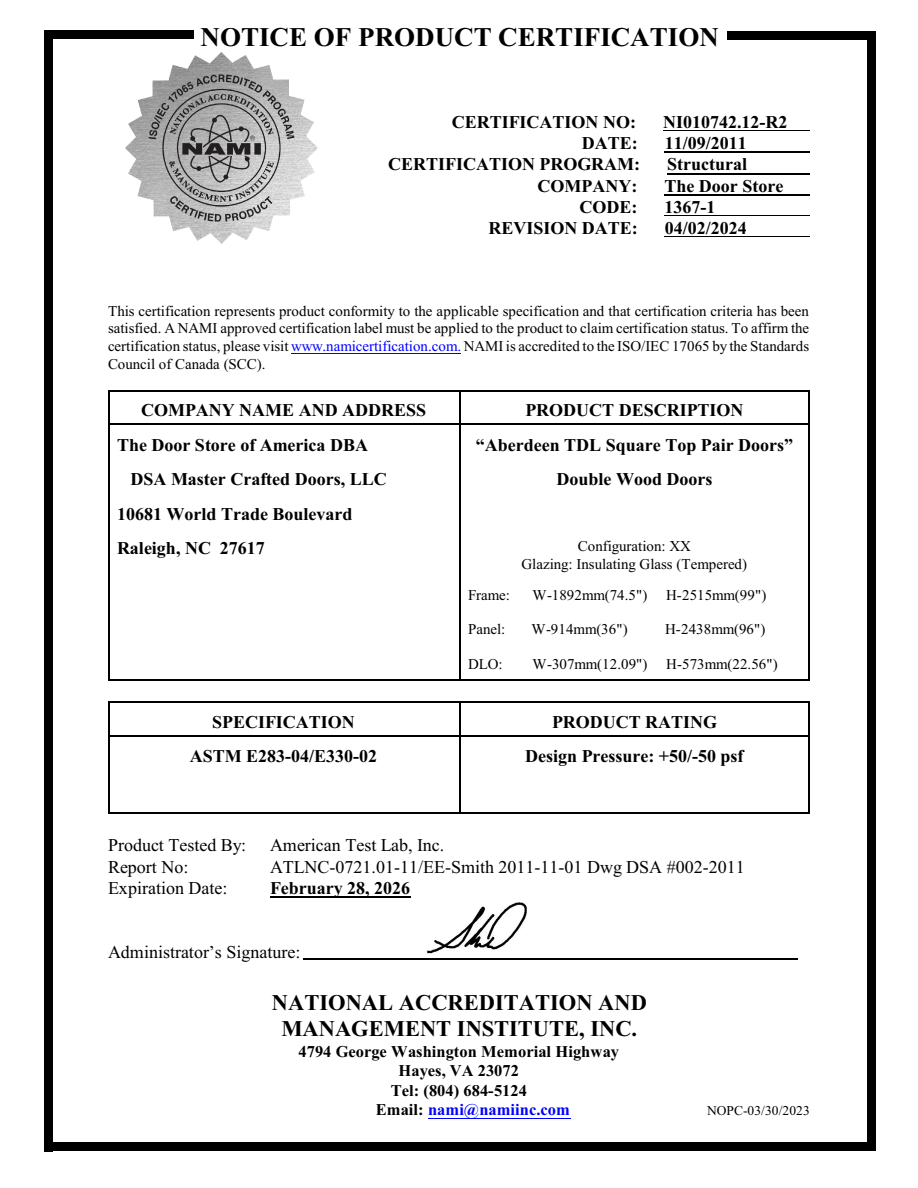
<style>
.page{position:relative;width:918px;height:1188px;background:#fff}
.page>*{position:absolute;margin:0;border:0;box-sizing:border-box;transform-origin:0 0}
.t1{font:700 27px "Times New Roman";color:#000}
.t2{font:700 22.5px/26.2px "Times New Roman";color:#000;text-align:center}
.t3{font:700 18px/34.5px "Times New Roman";color:#000}
.t4{font:18px "Times New Roman";color:#000}
.t5{font:700 16.5px "Times New Roman";color:#000}
.t6{font:700 16.5px "Times New Roman";color:#00f}
.t7{font:15px/17.7px "Times New Roman";color:#000;text-align:justify}
.t8{font:13.5px "Times New Roman";letter-spacing:.005em;color:#000}
.s1{color:#00f}
.s2{color:#000}
</style>
<div class="page">
<hr style="left:108px;top:390px;width:351px;height:1px;background:#000">
<hr style="left:108px;top:391px;width:1px;height:33px;background:#000">
<hr style="left:108px;top:423px;width:351px;height:1px;background:#000">
<hr style="left:809px;top:390px;width:1px;height:34px;background:#000">
<hr style="left:459px;top:390px;width:351px;height:1px;background:#000">
<hr style="left:459px;top:391px;width:1px;height:33px;background:#000">
<hr style="left:459px;top:423px;width:349px;height:1px;background:#000">
<hr style="left:108px;top:425px;width:1px;height:34px;background:#000">
<hr style="left:809px;top:425px;width:1px;height:34px;background:#000">
<hr style="left:459px;top:425px;width:1px;height:34px;background:#000">
<hr style="left:108px;top:459px;width:1px;height:35px;background:#000">
<hr style="left:809px;top:459px;width:1px;height:35px;background:#000">
<hr style="left:459px;top:459px;width:1px;height:35px;background:#000">
<hr style="left:108px;top:494px;width:1px;height:34px;background:#000">
<hr style="left:809px;top:494px;width:1px;height:34px;background:#000">
<hr style="left:459px;top:494px;width:1px;height:34px;background:#000">
<hr style="left:108px;top:528px;width:1px;height:49px;background:#000">
<hr style="left:809px;top:528px;width:1px;height:49px;background:#000">
<hr style="left:459px;top:528px;width:1px;height:49px;background:#000">
<hr style="left:108px;top:577px;width:1px;height:34px;background:#000">
<hr style="left:809px;top:577px;width:1px;height:34px;background:#000">
<hr style="left:459px;top:577px;width:1px;height:34px;background:#000">
<hr style="left:108px;top:611px;width:1px;height:35px;background:#000">
<hr style="left:809px;top:611px;width:1px;height:35px;background:#000">
<hr style="left:459px;top:611px;width:1px;height:35px;background:#000">
<hr style="left:108px;top:679px;width:351px;height:1px;background:#000">
<hr style="left:108px;top:646px;width:1px;height:33px;background:#000">
<hr style="left:809px;top:646px;width:1px;height:34px;background:#000">
<hr style="left:459px;top:679px;width:351px;height:1px;background:#000">
<hr style="left:459px;top:646px;width:1px;height:33px;background:#000">
<hr style="left:108px;top:702px;width:351px;height:1px;background:#000">
<hr style="left:108px;top:703px;width:1px;height:33px;background:#000">
<hr style="left:108px;top:735px;width:351px;height:1px;background:#000">
<hr style="left:809px;top:702px;width:1px;height:34px;background:#000">
<hr style="left:459px;top:702px;width:351px;height:1px;background:#000">
<hr style="left:459px;top:703px;width:1px;height:33px;background:#000">
<hr style="left:459px;top:735px;width:349px;height:1px;background:#000">
<hr style="left:108px;top:812px;width:351px;height:1px;background:#000">
<hr style="left:108px;top:736px;width:1px;height:76px;background:#000">
<hr style="left:809px;top:736px;width:1px;height:77px;background:#000">
<hr style="left:459px;top:812px;width:351px;height:1px;background:#000">
<hr style="left:459px;top:736px;width:1px;height:76px;background:#000">
<img style="left:125px;top:52px;width:193px;height:192px">
<hr style="left:663px;top:130px;width:147px;height:1px;background:#000">
<hr style="left:665px;top:152px;width:145px;height:1px;background:#000">
<hr style="left:667px;top:173px;width:143px;height:1px;background:#000">
<hr style="left:664px;top:194px;width:146px;height:1px;background:#000">
<hr style="left:665px;top:215px;width:145px;height:1px;background:#000">
<hr style="left:665px;top:236px;width:145px;height:1px;background:#000">
<hr style="left:291px;top:354px;width:170px;height:1px;background:#00f">
<hr style="left:270px;top:897px;width:140px;height:1px;background:#000">
<hr style="left:428px;top:1118px;width:142px;height:1px;background:#00f">
<div style="left:867px;top:32px;width:8px;height:1119px;background:#000"></div>
<div style="left:728px;top:32px;width:147px;height:8px;background:#000"></div>
<div style="left:44px;top:31px;width:9px;height:1120px;background:#000"></div>
<div style="left:44px;top:30px;width:150px;height:9px;background:#000"></div>
<hr style="left:303px;top:958px;width:495px;height:2px;background:#000">
<div style="left:44px;top:1142px;width:831px;height:9px;background:#000"></div>
<img style="left:427px;top:902px;width:100px;height:52px">
<h1 class="t1" style="left:201px;top:28px;width:520px">NOTICE OF PRODUCT CERTIFICATION</h1>
<p class="t3" style="left:452px;top:106px;width:186px">CERTIFICATION NO:</p>
<p class="t3" style="left:663px;top:106px;width:126px">NI010742.12-R2</p>
<p class="t3" style="left:582px;top:128px;width:57px">DATE:</p>
<p class="t3" style="left:665px;top:128px;width:84px">11/09/2011</p>
<p class="t3" style="left:388px;top:149px;width:254px">CERTIFICATION PROGRAM:</p>
<p class="t3" style="left:667px;top:149px;width:81px">Structural</p>
<p class="t3" style="left:538px;top:170px;width:101px">COMPANY:</p>
<p class="t3" style="left:664px;top:170px;width:120px">The Door Store</p>
<p class="t3" style="left:580px;top:191px;width:59px">CODE:</p>
<p class="t3" style="left:665px;top:191px;width:52px">1367-1</p>
<p class="t3" style="left:488px;top:213px;width:151px">REVISION DATE:</p>
<p class="t3" style="left:665px;top:213px;width:84px">04/02/2024</p>
<p class="t7" style="left:108px;top:303px;width:703px">This certification represents product conformity to the applicable specification and that certification criteria has been satisfied. A NAMI approved certification label must be applied to the product to claim certification status. To affirm the certification status, please visit <span class="s1">www.namicertification.com.</span> NAMI is accredited to the ISO/IEC 17065 by the Standards Council of Canada (SCC).</p>
<p class="t3" style="left:141px;top:395px;width:287px">COMPANY NAME AND ADDRESS</p>
<p class="t3" style="left:525px;top:395px;width:220px">PRODUCT DESCRIPTION</p>
<p class="t3" style="left:117px;top:429px;width:253px">The Door Store of America DBA</p>
<p class="t3" style="left:476px;top:429px;width:319px">“Aberdeen TDL Square Top Pair Doors”</p>
<p class="t3" style="left:130px;top:464px;width:258px">DSA Master Crafted Doors, LLC</p>
<p class="t3" style="left:557px;top:464px;width:158px">Double Wood Doors</p>
<p class="t3" style="left:117px;top:498px;width:237px">10681 World Trade Boulevard<br>Raleigh, NC 27617</p>
<p class="t7" style="left:521px;top:539px;width:227px;text-align:center">Configuration: XX<br>Glazing: Insulating Glass (Tempered)</p>
<p class="t7" style="left:468px;top:587px;width:44px">Frame:</p>
<p class="t7" style="left:533px;top:587px;width:116px">W-1892mm(74.5")</p>
<p class="t7" style="left:666px;top:587px;width:102px">H-2515mm(99")</p>
<p class="t7" style="left:468px;top:622px;width:39px">Panel:</p>
<p class="t7" style="left:532px;top:622px;width:98px">W-914mm(36")</p>
<p class="t7" style="left:665px;top:622px;width:102px">H-2438mm(96")</p>
<p class="t7" style="left:468px;top:656px;width:36px">DLO:</p>
<p class="t7" style="left:533px;top:656px;width:116px">W-307mm(12.09")</p>
<p class="t7" style="left:666px;top:656px;width:113px">H-573mm(22.56")</p>
<p class="t3" style="left:212px;top:707px;width:144px">SPECIFICATION</p>
<p class="t3" style="left:552px;top:707px;width:167px">PRODUCT RATING</p>
<p class="t3" style="left:190px;top:741px;width:189px">ASTM E283-04/E330-02</p>
<p class="t3" style="left:525px;top:741px;width:220px">Design Pressure: +50/-50 psf</p>
<p class="t4" style="left:108px;top:839px;width:140px">Product Tested By:</p>
<p class="t4" style="left:270px;top:839px;width:176px">American Test Lab, Inc.</p>
<p class="t4" style="left:108px;top:860px;width:82px">Report No:</p>
<p class="t4" style="left:270px;top:860px;width:476px">ATLNC-0721.01-11/EE-Smith 2011-11-01 Dwg DSA #002-2011</p>
<p class="t4" style="left:108px;top:882px;width:121px">Expiration Date:</p>
<p class="t3" style="left:270px;top:873px;width:142px">February 28, 2026</p>
<p class="t4" style="left:108px;top:945px;width:194px">Administrator’s Signature:</p>
<h2 class="t2" style="left:272px;top:992px;width:376px">NATIONAL ACCREDITATION AND<br>MANAGEMENT INSTITUTE, INC.</h2>
<p class="t5" style="left:299px;top:1046px;width:322px">4794 George Washington Memorial Highway</p>
<p class="t5" style="left:399px;top:1065px;width:122px">Hayes, VA 23072</p>
<p class="t5" style="left:391px;top:1085px;width:138px">Tel: (804) 684-5124</p>
<p class="t6" style="left:376px;top:1104px;width:195px"><span class="s2">Email:</span> nami@namiinc.com</p>
<p class="t8" style="left:707px;top:1106px;width:104px">NOPC-03/30/2023</p>
</div>
